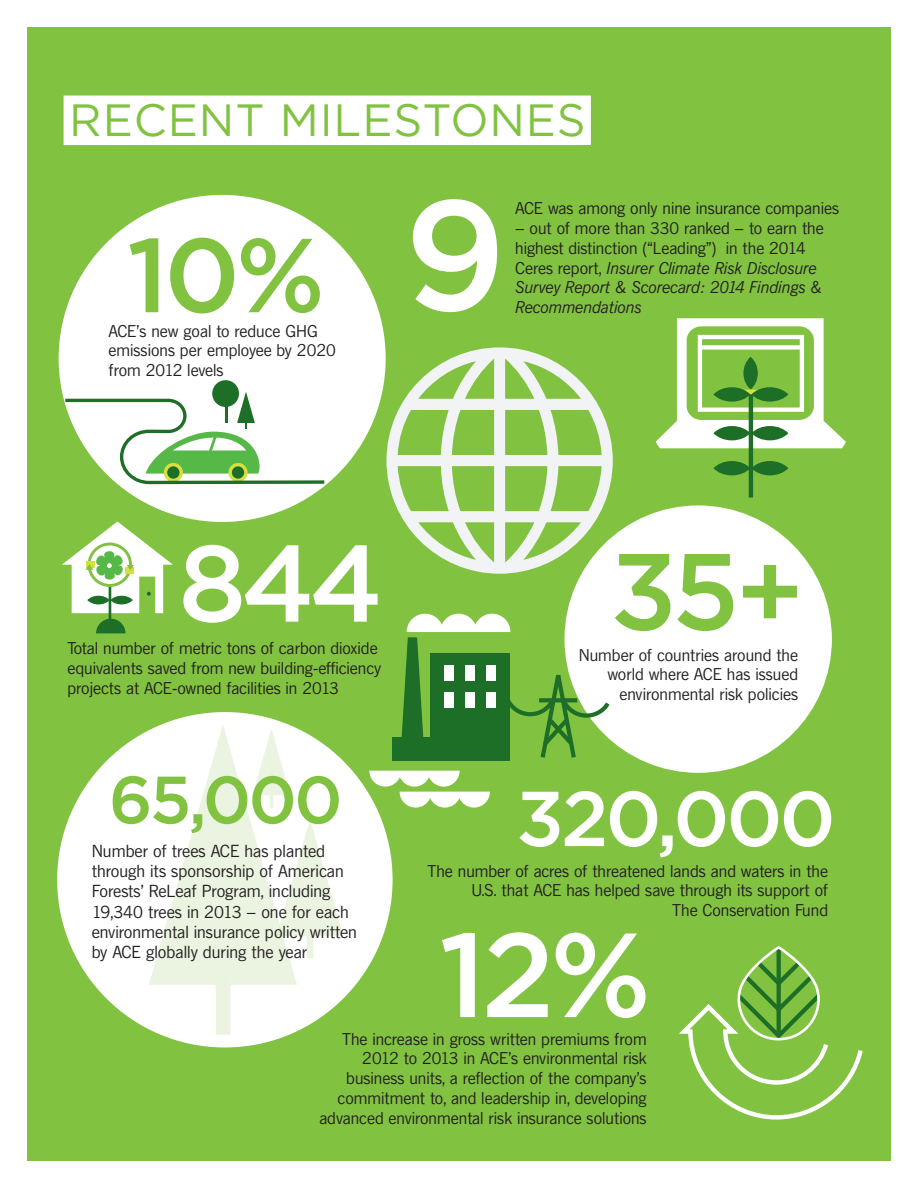
<style>
.page{position:relative;width:918px;height:1188px;background:#fff}
.page>*{position:absolute;margin:0;border:0;box-sizing:border-box;transform-origin:0 0}
.t1{font:500 156px "Gotham";color:#fff}
.t2{font:500 119.4px "Gotham";color:#fff}
.t3{font:500 108.3px "Gotham";color:#fff}
.t4{font:500 108.3px "Gotham";color:#81c341}
.t5{font:500 104.85px "Gotham";color:#81c341}
.t6{font:500 77.7px "Gotham";letter-spacing:-.04em;color:#fff}
.t7{font:500 66.75px "Gotham";color:#81c341}
.t8{font:45px "Gotham";letter-spacing:.02em;color:#81c341}
.t9{font:15.9px/20.2px "News Gothic SBOP";color:#231f20}
.t10{font:15.6px/19.8px "News Gothic SBOP";color:#231f20;text-align:right}
.s1{font-style:italic}
</style>
<div class="page">
<div style="left:27px;top:27px;width:864px;height:1134px;background:#81c341"></div>
<div style="left:54px;top:190px;width:337px;height:337px;background:#fff;border-radius:50%"></div>
<div style="left:48px;top:185px;width:348px;height:347px;border:10px solid #81c341;border-radius:50%"></div>
<svg style="left:62px;top:380px;width:266px;height:105px"></svg>
<div style="left:212px;top:380px;width:27px;height:27px;background:#1d6e26;border-radius:50%"></div>
<hr style="left:225px;top:401px;width:3px;height:21px;background:#1d6e26">
<div style="left:64px;top:96px;width:527px;height:49px;background:#fff"></div>
<div style="left:751px;top:461px;width:37px;height:14px;background:#1d6e26;border-radius:50%"></div>
<div style="left:713px;top:461px;width:37px;height:14px;background:#1d6e26;border-radius:50%"></div>
<hr style="left:749px;top:393px;width:4px;height:105px;background:#1d6e26">
<svg style="left:656px;top:318px;width:190px;height:130px"></svg>
<svg style="left:751px;top:387px;width:37px;height:15px"></svg>
<svg style="left:713px;top:387px;width:37px;height:15px"></svg>
<div style="left:565px;top:505px;width:267px;height:268px;background:#fff;border-radius:50%"></div>
<svg style="left:57px;top:712px;width:346px;height:336px;fill:#fff"></svg>
<svg style="left:387px;top:347px;width:226px;height:227px"></svg>
<hr style="left:109px;top:586px;width:2px;height:42px;background:#1d6e26">
<svg style="left:96px;top:619px;width:30px;height:14px"></svg>
<svg style="left:62px;top:521px;width:111px;height:92px"></svg>
<svg style="left:510px;top:653px;width:104px;height:105px"></svg>
<div style="left:392px;top:737px;width:118px;height:24px;background:#1d6e26"></div>
<div style="left:430px;top:653px;width:80px;height:96px;background:#1d6e26"></div>
<svg style="left:401px;top:638px;width:23px;height:99px"></svg>
<div style="left:444px;top:665px;width:10px;height:16px;background:#fff"></div>
<div style="left:465px;top:665px;width:10px;height:16px;background:#fff"></div>
<div style="left:487px;top:665px;width:9px;height:16px;background:#fff"></div>
<div style="left:444px;top:692px;width:10px;height:16px;background:#fff"></div>
<div style="left:465px;top:692px;width:10px;height:16px;background:#fff"></div>
<div style="left:487px;top:692px;width:9px;height:16px;background:#fff"></div>
<svg style="left:407px;top:614px;width:103px;height:18px;background:#e9f4de"></svg>
<svg style="left:369px;top:771px;width:121px;height:37px"></svg>
<svg style="left:149px;top:724px;width:194px;height:311px;background:#f2f8ec"></svg>
<svg style="left:674px;top:487px;width:189px;height:633px"></svg>
<svg style="left:730px;top:944px;width:94px;height:98px"></svg>
<h3 class="t8" style="left:69px;top:91px;width:518px">RECENT MILESTONES</h3>
<h3 class="t5" style="left:127px;top:216px;width:200px">10%</h3>
<p class="t10" style="left:109px;top:321px;width:229px;text-align:left">ACE’s new goal to reduce GHG emissions per employee by 2020</p>
<p class="t10" style="left:109px;top:360px;width:117px">from 2012 levels</p>
<h1 class="t1" style="left:404px;top:166px;width:104px">9</h1>
<p class="t10" style="left:515px;top:198px;width:325px">ACE was among only nine insurance companies</p>
<p class="t10" style="left:515px;top:218px;width:310px;text-align:left">– out of more than 330 ranked – to earn the highest distinction (“Leading”) in the 2014<br>Ceres report, <span class="s1">Insurer Climate Risk Disclosure Survey Report &amp; Scorecard: 2014 Findings &amp; Recommendations</span></p>
<h3 class="t3" style="left:178px;top:522px;width:206px">844</h3>
<h3 class="t4" style="left:610px;top:530px;width:196px">35+</h3>
<p class="t10" style="left:607px;top:665px;width:192px">world where ACE has issued environmental risk policies</p>
<p class="t10" style="left:67px;top:638px;width:315px;text-align:left">Total number of metric tons of carbon dioxide equivalents saved from new building-efficiency projects at ACE-owned facilities in 2013</p>
<p class="t10" style="left:579px;top:645px;width:221px">Number of countries around the</p>
<h3 class="t7" style="left:109px;top:762px;width:235px">65,000</h3>
<p class="t9" style="left:92px;top:841px;width:267px">Number of trees ACE has planted through its sponsorship of American Forests’ ReLeaf Program, including 19,340 trees in 2013 – one for each environmental insurance policy written by ACE globally during the year</p>
<h3 class="t6" style="left:516px;top:774px;width:321px">320,000</h3>
<p class="t10" style="left:428px;top:861px;width:402px">The number of acres of threatened lands and waters in the<br>U.S. that ACE has helped save through its support of<br>The Conservation Fund</p>
<h2 class="t2" style="left:439px;top:907px;width:214px">12%</h2>
<p class="t10" style="left:342px;top:1029px;width:306px">The increase in gross written premiums from<br>2012 to 2013 in ACE’s environmental risk</p>
<p class="t10" style="left:319px;top:1068px;width:329px">business units, a reflection of the company’s commitment to, and leadership in, developing advanced environmental risk insurance solutions</p>
</div>
